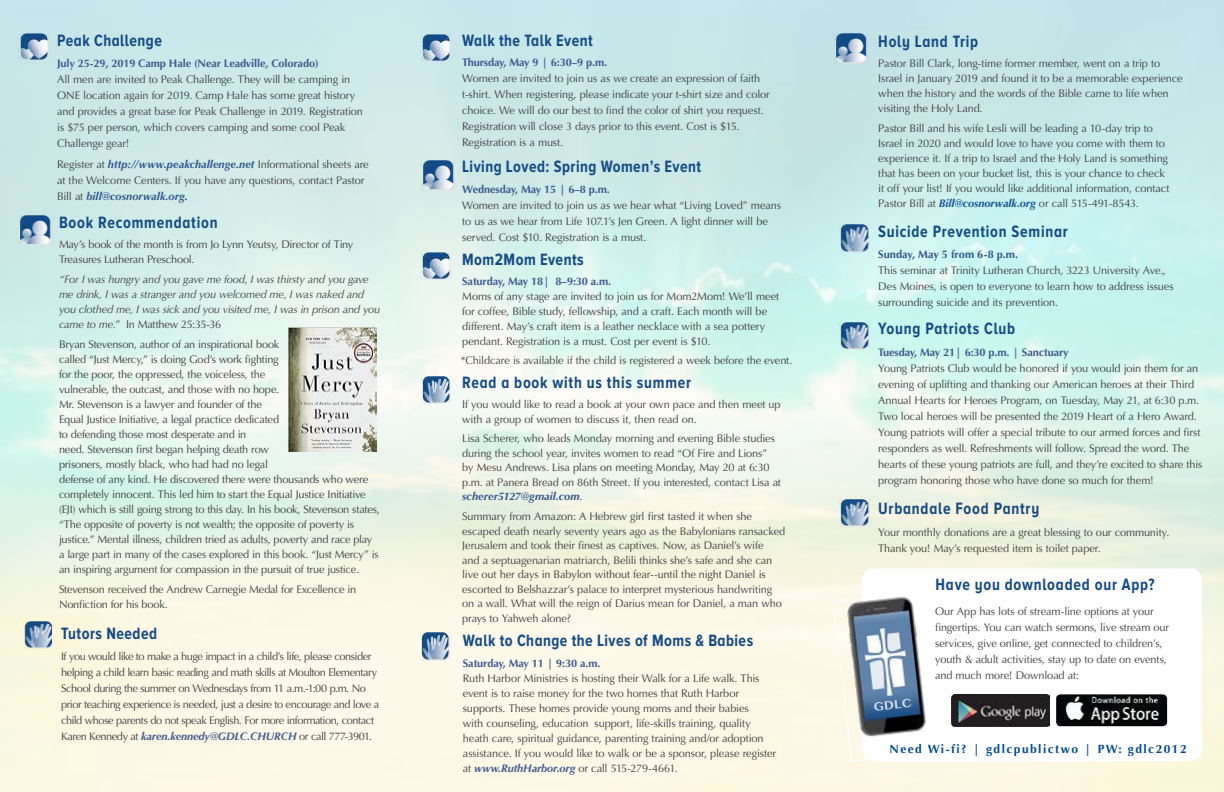
<style>
.page{position:relative;width:1224px;height:792px;background:#fff}
.page>*{position:absolute;margin:0;border:0;box-sizing:border-box;transform-origin:0 0}
.t1{font:700 17px "Proxima Nova A Cond";letter-spacing:.04em;color:#144a85;scale:.93 1}
.t2{font:700 12px "Optima";letter-spacing:.12em;color:#004b8d}
.t3{font:11px/15px "Optima";letter-spacing:-.015em;color:#414042}
.t4{font:11px/16px "Optima";letter-spacing:-.045em;color:#414042}
.t5{font:italic 11px/15px "Optima";letter-spacing:-.025em;color:#414042}
.t6{font:700 11px "Optima";letter-spacing:-.01em;color:#3d5b91}
.t7{font:700 11px "Optima";color:#31558d}
.s1{font-weight:700;font-style:italic;color:#31558d}
.s2{font-style:normal}
.s3{font-weight:700;font-style:italic;color:#0f5595}
.s4{font-weight:700;font-style:italic;color:#3d5b91}
</style>
<div class="page">
<img style="left:0;top:0;width:1224px;height:792px">
<img style="left:420px;top:34px;width:33px;height:28px">
<img style="left:419px;top:633px;width:32px;height:27px">
<img style="left:420px;top:160px;width:36px;height:30px">
<img style="left:420px;top:252px;width:33px;height:28px">
<img style="left:833px;top:33px;width:36px;height:31px">
<img style="left:839px;top:225px;width:30px;height:27px">
<img style="left:839px;top:322px;width:30px;height:28px">
<img style="left:420px;top:376px;width:31px;height:28px">
<img style="left:18px;top:33px;width:32px;height:28px">
<img style="left:288px;top:327px;width:89px;height:124px">
<img style="left:18px;top:215px;width:36px;height:29px">
<img style="left:23px;top:621px;width:29px;height:28px">
<div style="left:862px;top:568px;width:340px;height:193px;background:#fff;border-radius:12px"></div>
<svg style="left:833px;top:591px;width:93px;height:170px"></svg>
<img style="left:951px;top:694px;width:98px;height:32px">
<img style="left:1056px;top:694px;width:111px;height:32px">
<img style="left:839px;top:499px;width:30px;height:28px">
<h1 class="t1" style="left:57px;top:30px;width:114px">Peak Challenge</h1>
<p class="t6" style="left:57px;top:57px;width:263px">July 25-29, 2019 Camp Hale (Near Leadville, Colorado)</p>
<p class="t3" style="left:57px;top:71px;width:307px;line-height:16px">All men are invited to Peak Challenge. They will be camping in ONE location again for 2019. Camp Hale has some great history and provides a great base for Peak Challenge in 2019. Registration is $75 per person, which covers camping and some cool Peak Challenge gear!</p>
<p class="t3" style="left:57px;top:156px;width:313px;line-height:16px">Register at <span class="s1">http://www.peakchallenge.net</span> Informational sheets are at the Welcome Centers. If you have any questions, contact Pastor<br>Bill at <span class="s1">bill@cosnorwalk.org.</span></p>
<h1 class="t1" style="left:59px;top:212px;width:172px">Book Recommendation</h1>
<p class="t3" style="left:59px;top:237px;width:296px">May’s book of the month is from Jo Lynn Yeutsy, Director of Tiny<br>Treasures Lutheran Preschool.</p>
<p class="t5" style="left:59px;top:272px;width:323px">“For I was hungry and you gave me food, I was thirsty and you gave me drink, I was a stranger and you welcomed me, I was naked and you clothed me, I was sick and you visited me, I was in prison and you came to me.<span class="s2">” In Matthew 25:35-36</span></p>
<p class="t3" style="left:59px;top:337px;width:322px">Bryan Stevenson, author of an inspirational book<br>called “Just Mercy,” is doing God’s work fighting<br>for the poor, the oppressed, the voiceless, the<br>vulnerable, the outcast, and those with no hope.<br>Mr. Stevenson is a lawyer and founder of the<br>Equal Justice Initiative, a legal practice dedicated<br>to defending those most desperate and in<br>need. Stevenson first began helping death row<br>prisoners, mostly black, who had had no legal<br>defense of any kind. He discovered there were thousands who were completely innocent. This led him to start the Equal Justice Initiative (EJI) which is still going strong to this day. In his book, Stevenson states, “The opposite of poverty is not wealth; the opposite of poverty is justice.” Mental illness, children tried as adults, poverty and race play a large part in many of the cases explored in this book. “Just Mercy” is an inspiring argument for compassion in the pursuit of true justice.</p>
<p class="t3" style="left:59px;top:582px;width:299px">Stevenson received the Andrew Carnegie Medal for Excellence in<br>Nonfiction for his book.</p>
<h1 class="t1" style="left:935px;top:575px;width:237px">Have you downloaded our App?</h1>
<p class="t3" style="left:935px;top:603px;width:236px;line-height:16px">Our App has lots of stream-line options at your fingertips. You can watch sermons, live stream our services, give online, get connected to children’s, youth &amp; adult activities, stay up to date on events, and much more! Download at:</p>
<h1 class="t1" style="left:462px;top:30px;width:142px">Walk the Talk Event</h1>
<p class="t6" style="left:462px;top:56px;width:147px">Thursday, May 9 | 6:30–9 p.m.</p>
<p class="t3" style="left:462px;top:70px;width:309px;line-height:16px">Women are invited to join us as we create an expression of faith t-shirt. When registering, please indicate your t-shirt size and color choice. We will do our best to find the color of shirt you request.<br>Registration will close 3 days prior to this event. Cost is $15.<br>Registration is a must.</p>
<h1 class="t1" style="left:878px;top:32px;width:109px">Holy Land Trip</h1>
<p class="t3" style="left:878px;top:56px;width:306px">Pastor Bill Clark, long-time former member, went on a trip to Israel in January 2019 and found it to be a memorable experience when the history and the words of the Bible came to life when visiting the Holy Land.</p>
<p class="t3" style="left:878px;top:121px;width:293px">Pastor Bill and his wife Lesli will be leading a 10-day trip to Israel in 2020 and would love to have you come with them to experience it. If a trip to Israel and the Holy Land is something that has been on your bucket list, this is your chance to check it off your list! If you would like additional information, contact Pastor Bill at <span class="s3">Bill@cosnorwalk.org</span> or call 515-491-8543.</p>
<h1 class="t1" style="left:878px;top:222px;width:205px">Suicide Prevention Seminar</h1>
<p class="t7" style="left:878px;top:248px;width:141px">Sunday, May 5 from 6-8 p.m.</p>
<p class="t3" style="left:878px;top:263px;width:297px;line-height:16px">This seminar at Trinity Lutheran Church, 3223 University Ave.,<br>Des Moines, is open to everyone to learn how to address issues surrounding suicide and its prevention.</p>
<h1 class="t1" style="left:878px;top:319px;width:149px">Young Patriots Club</h1>
<p class="t6" style="left:878px;top:345px;width:192px">Tuesday, May 21| 6:30 p.m. | Sanctuary</p>
<p class="t3" style="left:878px;top:360px;width:326px;line-height:16px">Young Patriots Club would be honored if you would join them for an evening of uplifting and thanking our American heroes at their Third Annual Hearts for Heroes Program, on Tuesday, May 21, at 6:30 p.m.<br>Two local heroes will be presented the 2019 Heart of a Hero Award.<br>Young patriots will offer a special tribute to our armed forces and first responders as well. Refreshments will follow. Spread the word. The hearts of these young patriots are full, and they’re excited to share this program honoring those who have done so much for them!</p>
<h1 class="t1" style="left:462px;top:157px;width:258px">Living Loved: Spring Women’s Event</h1>
<p class="t6" style="left:462px;top:183px;width:149px">Wednesday, May 15 | 6–8 p.m.</p>
<p class="t3" style="left:462px;top:197px;width:320px;line-height:16px">Women are invited to join us as we hear what “Living Loved” means to us as we hear from Life 107.1’s Jen Green. A light dinner will be served. Cost $10. Registration is a must.</p>
<h1 class="t1" style="left:462px;top:249px;width:132px">Mom2Mom Events</h1>
<p class="t6" style="left:462px;top:275px;width:151px">Saturday, May 18| 8–9:30 a.m.</p>
<p class="t3" style="left:462px;top:289px;width:319px">Moms of any stage are invited to join us for Mom2Mom! We’ll meet for coffee, Bible study, fellowship, and a craft. Each month will be different. May’s craft item is a leather necklace with a sea pottery pendant. Registration is a must. Cost per event is $10.</p>
<p class="t3" style="left:461px;top:353px;width:333px">*Childcare is available if the child is registered a week before the event.</p>
<h1 class="t1" style="left:462px;top:373px;width:248px">Read a book with us this summer</h1>
<p class="t3" style="left:462px;top:397px;width:320px;line-height:14.5px">If you would like to read a book at your own pace and then meet up with a group of women to discuss it, then read on.</p>
<p class="t3" style="left:462px;top:432px;width:320px;line-height:14.5px">Lisa Scherer, who leads Monday morning and evening Bible studies during the school year, invites women to read “Of Fire and Lions” by Mesu Andrews. Lisa plans on meeting Monday, May 20 at 6:30 p.m. at Panera Bread on 86th Street. If you interested, contact Lisa at <span class="s1">scherer5127@gmail.com</span>.</p>
<p class="t3" style="left:462px;top:509px;width:325px;line-height:14.5px">Summary from Amazon: A Hebrew girl first tasted it when she escaped death nearly seventy years ago as the Babylonians ransacked Jerusalem and took their finest as captives. Now, as Daniel’s wife<br>and a septuagenarian matriarch, Belili thinks she’s safe and she can live out her days in Babylon without fear--until the night Daniel is escorted to Belshazzar’s palace to interpret mysterious handwriting on a wall. What will the reign of Darius mean for Daniel, a man who prays to Yahweh alone?</p>
<h1 class="t1" style="left:878px;top:499px;width:175px">Urbandale Food Pantry</h1>
<p class="t3" style="left:878px;top:524px;width:293px;line-height:16px">Your monthly donations are a great blessing to our community.<br>Thank you! May’s requested item is toilet paper.</p>
<h1 class="t1" style="left:61px;top:624px;width:105px">Tutors Needed</h1>
<p class="t4" style="left:61px;top:649px;width:320px">If you would like to make a huge impact in a child’s life, please consider helping a child learn basic reading and math skills at Moulton Elementary School during the summer on Wednesdays from 11 a.m.-1:00 p.m. No prior teaching experience is needed, just a desire to encourage and love a child whose parents do not speak English. For more information, contact Karen Kennedy at <span class="s4">karen.kennedy@GDLC.CHURCH</span> or call 777-3901.</p>
<h1 class="t1" style="left:463px;top:631px;width:314px">Walk to Change the Lives of Moms &amp; Babies</h1>
<p class="t6" style="left:463px;top:656px;width:139px">Saturday, May 11 | 9:30 a.m.</p>
<p class="t3" style="left:463px;top:671px;width:315px">Ruth Harbor Ministries is hosting their Walk for a Life walk. This event is to raise money for the two homes that Ruth Harbor supports. These homes provide young moms and their babies<br>with counseling, education support, life-skills training, quality heath care, spiritual guidance, parenting training and/or adoption assistance. If you would like to walk or be a sponsor, please register at <span class="s4">www.RuthHarbor.org</span> or call 515-279-4661.</p>
<p class="t2" style="left:890px;top:741px;width:299px">Need Wi-fi? | gdlcpublictwo | PW: gdlc2012</p>
</div>
